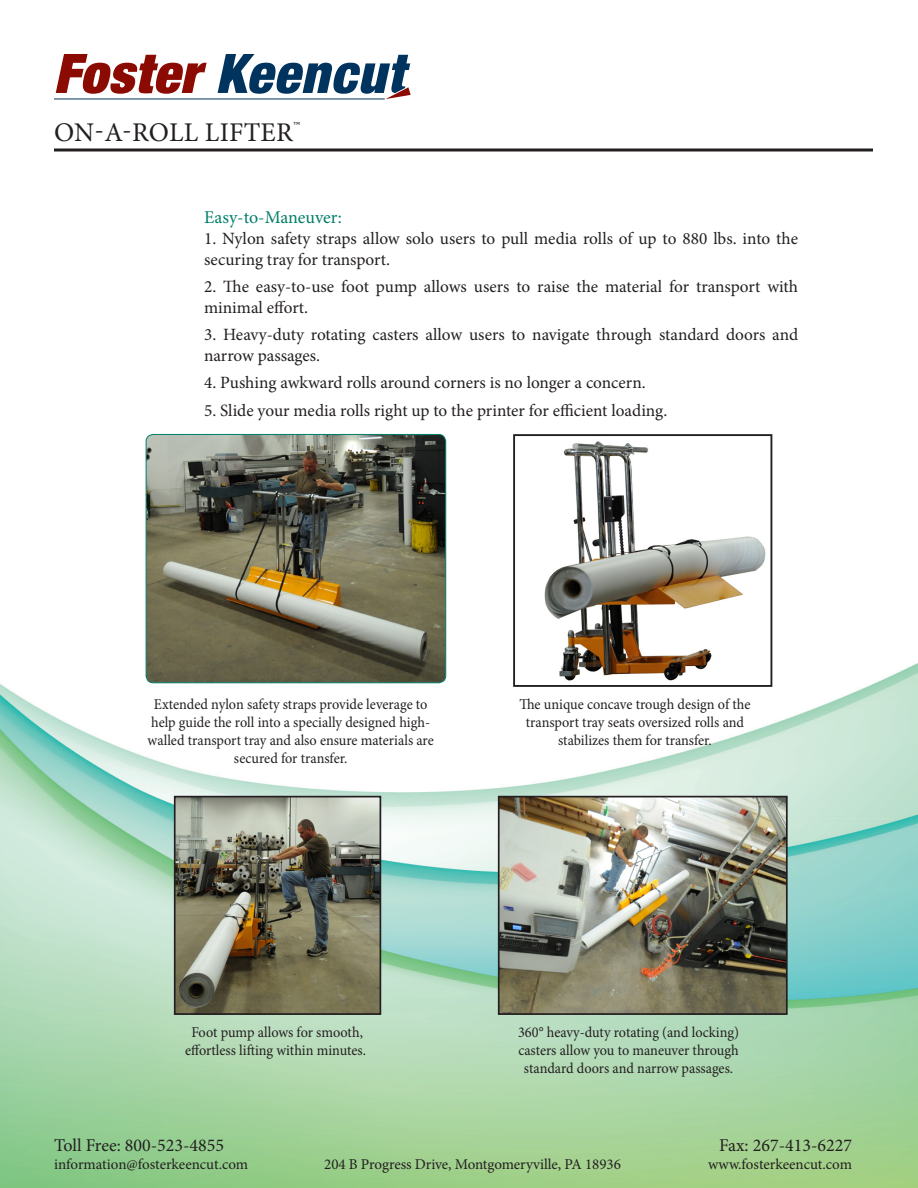
<style>
.page{position:relative;width:918px;height:1188px;background:#fff}
.page>*{position:absolute;margin:0;border:0;box-sizing:border-box;transform-origin:0 0}
.t1{font:27px "Minion Pro";letter-spacing:.01em;color:#231f20}
.body{font:18px "Minion Pro";color:#231f20}
.SubHead{font:18px "Minion Pro";letter-spacing:-.005em;color:#007e68}
.body-2{font:17.25px/20.7px "Minion Pro";letter-spacing:-.005em;color:#231f20}
.body-3{font:15px/18px "Minion Pro";color:#231f20;text-align:center;scale:.95 1}
.body-4{font:15px "Minion Pro";color:#231f20}
</style>
<div class="page">
<img style="left:0;top:433px;width:918px;height:755px">
<img style="left:146px;top:434px;width:300px;height:249px">
<div style="left:146px;top:434px;width:300px;height:249px;border:1px solid #007e68;border-radius:7px"></div>
<svg style="left:54px;top:148px;width:819px;height:4px;background:#595657"></svg>
<svg style="left:56px;top:54px;width:151px;height:40px"></svg>
<hr style="left:54px;top:98px;width:331px;height:1px;background:#00345e">
<svg style="left:218px;top:54px;width:193px;height:45px"></svg>
<img style="left:545px;top:437px;width:224px;height:247px">
<div style="left:513px;top:434px;width:259px;height:253px;border:2px solid #231f20"></div>
<img style="left:177px;top:799px;width:201px;height:213px">
<div style="left:174px;top:796px;width:207px;height:219px;border:2px solid #231f20"></div>
<img style="left:501px;top:799px;width:284px;height:213px">
<div style="left:498px;top:796px;width:290px;height:219px;border:2px solid #231f20"></div>
<p class="t1" style="left:54px;top:114px;width:248px">ON-A-ROLL LIFTER<sup>™</sup></p>
<p class="SubHead" style="left:204px;top:205px;width:139px">Easy-to-Maneuver:</p>
<p class="body-2" style="left:204px;top:228px;width:596px">1. Nylon safety straps allow solo users to pull media rolls of up to 880 lbs. into the securing tray for transport.</p>
<p class="body-2" style="left:204px;top:276px;width:596px">2. The easy-to-use foot pump allows users to raise the material for transport with minimal effort.</p>
<p class="body-2" style="left:204px;top:324px;width:596px">3. Heavy-duty rotating casters allow users to navigate through standard doors and narrow passages.</p>
<p class="body-2" style="left:204px;top:373px;width:443px">4. Pushing awkward rolls around corners is no longer a concern.</p>
<p class="body-2" style="left:204px;top:400px;width:465px">5. Slide your media rolls right up to the printer for efficient loading.</p>
<p class="body-3" style="left:148px;top:695px;width:303px">Extended nylon safety straps provide leverage to help guide the roll into a specially designed high&shy;walled transport tray and also ensure materials are secured for transfer.</p>
<p class="body-3" style="left:519px;top:695px;width:245px">The unique concave trough design of the transport tray seats oversized rolls and stabilizes them for transfer.</p>
<p class="body-3" style="left:185px;top:1024px;width:192px">Foot pump allows for smooth, effortless lifting within minutes.</p>
<p class="body-3" style="left:518px;top:1024px;width:234px">360° heavy-duty rotating (and locking) casters allow you to maneuver through standard doors and narrow passages.</p>
<p class="body" style="left:54px;top:1133px;width:172px">Toll Free: 800-523-4855</p>
<p class="body" style="left:719px;top:1133px;width:134px">Fax: 267-413-6227</p>
<p class="body-4" style="left:54px;top:1154px;width:196px">information@fosterkeencut.com</p>
<p class="body-4" style="left:324px;top:1154px;width:298px">204 B Progress Drive, Montgomeryville, PA 18936</p>
<p class="body-4" style="left:708px;top:1154px;width:145px">www.fosterkeencut.com</p>
</div>
